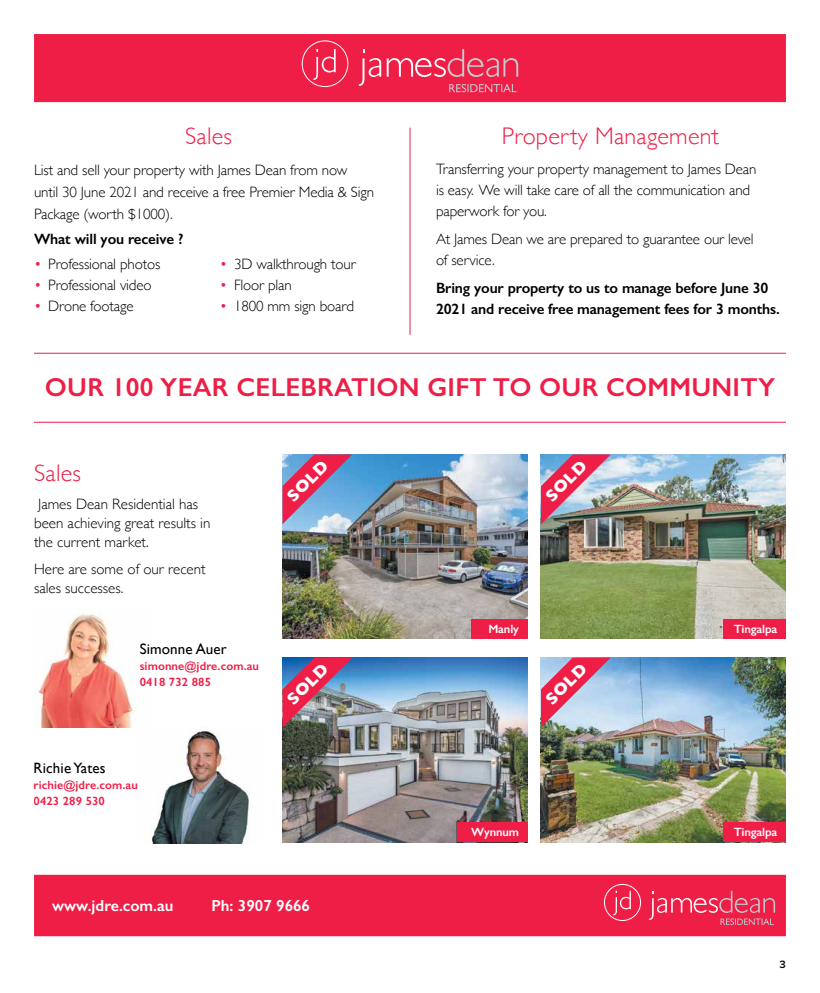
<style>
.page{position:relative;width:820px;height:993px;background:#fff}
.page>*{position:absolute;margin:0;border:0;box-sizing:border-box;transform-origin:0 0}
.t1{font:600 26px "Gill Sans";letter-spacing:.01em;color:#ee1e47}
.t2{font:300 24px "Gill Sans";letter-spacing:.01em;color:#ee1e47}
.t3{font:700 17px "Gill Sans";color:#fff}
.t4{font:600 16px "Gill Sans";color:#fff}
.t5{font:300 15px/21px "Gill Sans";letter-spacing:-.01em;color:#000}
.t6{font:600 15px/21px "Gill Sans";letter-spacing:-.01em;color:#000}
.t7{font:15px "Gill Sans";letter-spacing:.01em;color:#000}
.t8{font:600 12px/16px "Gill Sans";letter-spacing:.01em;color:#ee1e47}
.t9{font:600 12px "Gill Sans";letter-spacing:-.01em;color:#fff}
.t10{font:600 11px "Proxima Nova";color:#000}
.s1{color:#ee1e47}
</style>
<div class="page">
<hr style="left:409px;top:128px;width:1px;height:206px;background:#ee1e47">
<hr style="left:34px;top:353px;width:751px;height:1px;background:#ee1e47">
<hr style="left:34px;top:422px;width:751px;height:1px;background:#ee1e47">
<img style="left:34px;top:614px;width:99px;height:113px">
<img style="left:151px;top:731px;width:98px;height:111px">
<div style="left:34px;top:874px;width:751px;height:61px;background:#ee1e47"></div>
<div style="left:604px;top:883px;width:36px;height:37px;border:1px solid #fff;border-radius:50%"></div>
<svg style="left:613px;top:890px;width:17px;height:25px"></svg>
<svg style="left:648px;top:890px;width:126px;height:34px;background:#eb3b5e"></svg>
<img style="left:282px;top:454px;width:245px;height:184px">
<img style="left:282px;top:657px;width:245px;height:184px">
<img style="left:540px;top:454px;width:245px;height:184px">
<img style="left:540px;top:657px;width:245px;height:184px">
<div style="left:470px;top:618px;width:57px;height:20px;background:#ee1e47"></div>
<div style="left:456px;top:821px;width:71px;height:20px;background:#ee1e47"></div>
<div style="left:723px;top:618px;width:62px;height:20px;background:#ee1e47"></div>
<div style="left:723px;top:821px;width:62px;height:20px;background:#ee1e47"></div>
<svg style="left:282px;top:454px;width:70px;height:70px;background:#a679a4"></svg>
<img style="left:282px;top:657px;width:70px;height:70px">
<img style="left:540px;top:454px;width:70px;height:70px">
<svg style="left:540px;top:657px;width:70px;height:70px;background:#ce8caa"></svg>
<div style="left:34px;top:34px;width:751px;height:68px;background:#ee1e47"></div>
<div style="left:301px;top:40px;width:47px;height:47px;border:1px solid #fff;border-radius:50%"></div>
<svg style="left:313px;top:49px;width:22px;height:31px"></svg>
<svg style="left:358px;top:49px;width:160px;height:43px;background:#eb3c5f"></svg>
<h2 class="t2" style="left:185px;top:117px;width:48px">Sales</h2>
<p class="t5" style="left:34px;top:158px;width:341px;line-height:22px">List and sell your property with James Dean from now until 30 June 2021 and receive a free Premier Media &amp; Sign<br>Package (worth $1000).</p>
<p class="t6" style="left:34px;top:228px;width:151px">What will you receive ?</p>
<p class="t5" style="left:34px;top:252px;width:128px"><span class="s1">•</span> Professional photos</p>
<p class="t5" style="left:34px;top:274px;width:119px"><span class="s1">•</span> Professional video</p>
<p class="t5" style="left:34px;top:295px;width:101px"><span class="s1">•</span> Drone footage</p>
<p class="t5" style="left:220px;top:252px;width:137px"><span class="s1">•</span> 3D walkthrough tour</p>
<p class="t5" style="left:220px;top:274px;width:73px"><span class="s1">•</span> Floor plan</p>
<p class="t5" style="left:220px;top:295px;width:135px"><span class="s1">•</span> 1800 mm sign board</p>
<h2 class="t2" style="left:501px;top:117px;width:218px">Property Management</h2>
<p class="t5" style="left:436px;top:158px;width:322px">Transferring your property management to James Dean is easy. We will take care of all the communication and paperwork for you.</p>
<p class="t5" style="left:436px;top:228px;width:319px">At James Dean we are prepared to guarantee our level of service.</p>
<p class="t6" style="left:436px;top:277px;width:345px">Bring your property to us to manage before June 30<br>2021 and receive free management fees for 3 months.</p>
<h1 class="t1" style="left:45px;top:371px;width:731px">OUR 100 YEAR CELEBRATION GIFT TO OUR COMMUNITY</h1>
<h2 class="t2" style="left:34px;top:454px;width:48px">Sales</h2>
<p class="t5" style="left:34px;top:493px;width:178px;line-height:19px">James Dean Residential has been achieving great results in the current market.</p>
<p class="t5" style="left:34px;top:558px;width:173px;line-height:19px">Here are some of our recent sales successes.</p>
<p class="t7" style="left:140px;top:639px;width:89px">Simonne Auer</p>
<p class="t8" style="left:140px;top:657px;width:121px">simonne@jdre.com.au<br>0418 732 885</p>
<p class="t7" style="left:34px;top:758px;width:74px">Richie Yates</p>
<p class="t8" style="left:34px;top:776px;width:106px">richie@jdre.com.au<br>0423 289 530</p>
<p class="t3" style="left:280px;top:489px;width:52px;rotate:-45deg">SOLD</p>
<p class="t3" style="left:280px;top:691px;width:52px;rotate:-45deg">SOLD</p>
<p class="t4" style="left:52px;top:895px;width:123px">www.jdre.com.au</p>
<p class="t4" style="left:211px;top:895px;width:100px">Ph: 3907 9666</p>
<p class="t3" style="left:538px;top:489px;width:52px;rotate:-45deg">SOLD</p>
<p class="t9" style="left:488px;top:621px;width:32px">Manly</p>
<p class="t3" style="left:538px;top:691px;width:52px;rotate:-45deg">SOLD</p>
<p class="t9" style="left:471px;top:824px;width:49px">Wynnum</p>
<p class="t9" style="left:733px;top:621px;width:45px">Tingalpa</p>
<p class="t9" style="left:733px;top:824px;width:45px">Tingalpa</p>
<p class="t10" style="left:779px;top:957px;width:8px">3</p>
</div>
